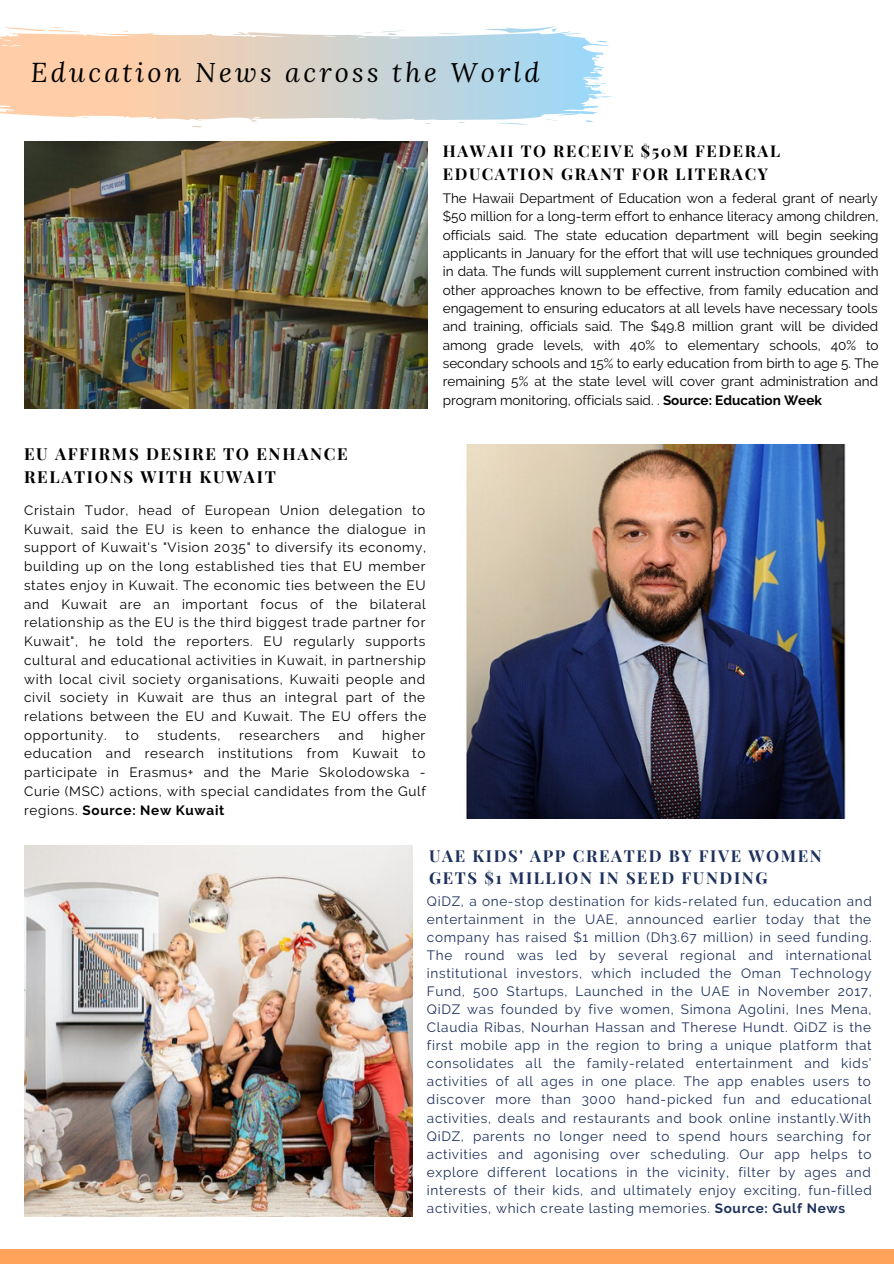
<style>
.page{position:relative;width:894px;height:1264px;background:#fff}
.page>*{position:absolute;margin:0;border:0;box-sizing:border-box;transform-origin:0 0}
.t1{font:italic 27px "Lora";letter-spacing:.12em;color:#000}
.t2{font:700 16.65px/22.5px "Playfair Display";letter-spacing:.1em;color:#000}
.t3{font:700 16.5px/22.5px "Playfair Display";letter-spacing:.1em;color:#1e315c}
.t4{font:700 16.35px/22.4px "Playfair Display";letter-spacing:.1em;color:#000}
.t5{font:13.5px/18.8px "Raleway";letter-spacing:.05em;color:#000;text-align:justify}
.t6{font:13.5px/18px "Raleway";letter-spacing:.05em;color:#1e315c;text-align:justify}
.s1{font-weight:700}
</style>
<div class="page">
<img style="left:24px;top:845px;width:389px;height:371px">
<img style="left:24px;top:141px;width:403px;height:267px">
<img style="left:466px;top:444px;width:380px;height:374px">
<div style="left:0;top:1249px;width:893px;height:14px;background:#ffa35a"></div>
<svg style="left:0;top:26px;width:613px;height:101px"></svg>
<h1 class="t1" style="left:31px;top:55px;width:510px">Education News across the World</h1>
<p class="t2" style="left:24px;top:442px;width:325px">EU AFFIRMS DESIRE TO ENHANCE<br>RELATIONS WITH KUWAIT</p>
<p class="t5" style="left:24px;top:500px;width:403px">Cristain Tudor, head of European Union delegation to Kuwait, said the EU is keen to enhance the dialogue in support of Kuwait's "Vision 2035" to diversify its economy, building up on the long established ties that EU member states enjoy in Kuwait. The economic ties between the EU and Kuwait are an important focus of the bilateral relationship as the EU is the third biggest trade partner for Kuwait", he told the reporters. EU regularly supports cultural and educational activities in Kuwait, in partnership with local civil society organisations, Kuwaiti people and civil society in Kuwait are thus an integral part of the relations between the EU and Kuwait. The EU offers the opportunity.</p>
<p class="t5" style="left:24px;top:725px;width:403px;text-indent:358px">higher education and research institutions from Kuwait to participate in Erasmus+ and the Marie Skolodowska - Curie (MSC) actions, with special candidates from the Gulf regions. <span class="s1">Source: New Kuwait</span></p>
<p class="t5" style="left:125px;top:725px;width:15px">to</p>
<p class="t5" style="left:157px;top:725px;width:64px">students,</p>
<p class="t5" style="left:239px;top:725px;width:82px">researchers</p>
<p class="t5" style="left:338px;top:725px;width:26px">and</p>
<p class="t4" style="left:442px;top:139px;width:338px">HAWAII TO RECEIVE $50M FEDERAL<br>EDUCATION GRANT FOR LITERACY</p>
<p class="t5" style="left:442px;top:189px;width:437px;line-height:18.3px">The Hawaii Department of Education won a federal grant of nearly $50 million for a long-term effort to enhance literacy among children, officials said. The state education department will begin seeking applicants in January for the effort that will use techniques grounded in data. The funds will supplement current instruction combined with other approaches known to be effective, from family education and engagement to ensuring educators at all levels have necessary tools and training, officials said. The $49.8 million grant will be divided among grade levels, with 40% to elementary schools, 40% to secondary schools and 15% to early education from birth to age 5. The remaining 5% at the state level will cover grant administration and program monitoring, officials said. . <span class="s1">Source: Education Week</span></p>
<p class="t3" style="left:429px;top:843px;width:394px">UAE KIDS' APP CREATED BY FIVE WOMEN<br>GETS $1 MILLION IN SEED FUNDING</p>
<p class="t6" style="left:427px;top:892px;width:446px">QiDZ, a one-stop destination for kids-related fun, education and entertainment in the UAE, announced earlier today that the company has raised $1 million (Dh3.67 million) in seed funding.<br>The round was led by several regional and international institutional investors, which included the Oman Technology Fund, 500 Startups, Launched in the UAE in November 2017, QiDZ was founded by five women, Simona Agolini, Ines Mena, Claudia Ribas, Nourhan Hassan and Therese Hundt. QiDZ is the first mobile app in the region to bring a unique platform that consolidates all the family-related entertainment and kids’ activities of all ages in one place. The app enables users to discover more than 3000 hand-picked fun and educational activities, deals and restaurants and book online instantly.With QiDZ, parents no longer need to spend hours searching for activities and agonising over scheduling. Our app helps to explore different locations in the vicinity, filter by ages and interests of their kids, and ultimately enjoy exciting, fun-filled activities, which create lasting memories. <span class="s1">Source: Gulf News</span></p>
</div>
